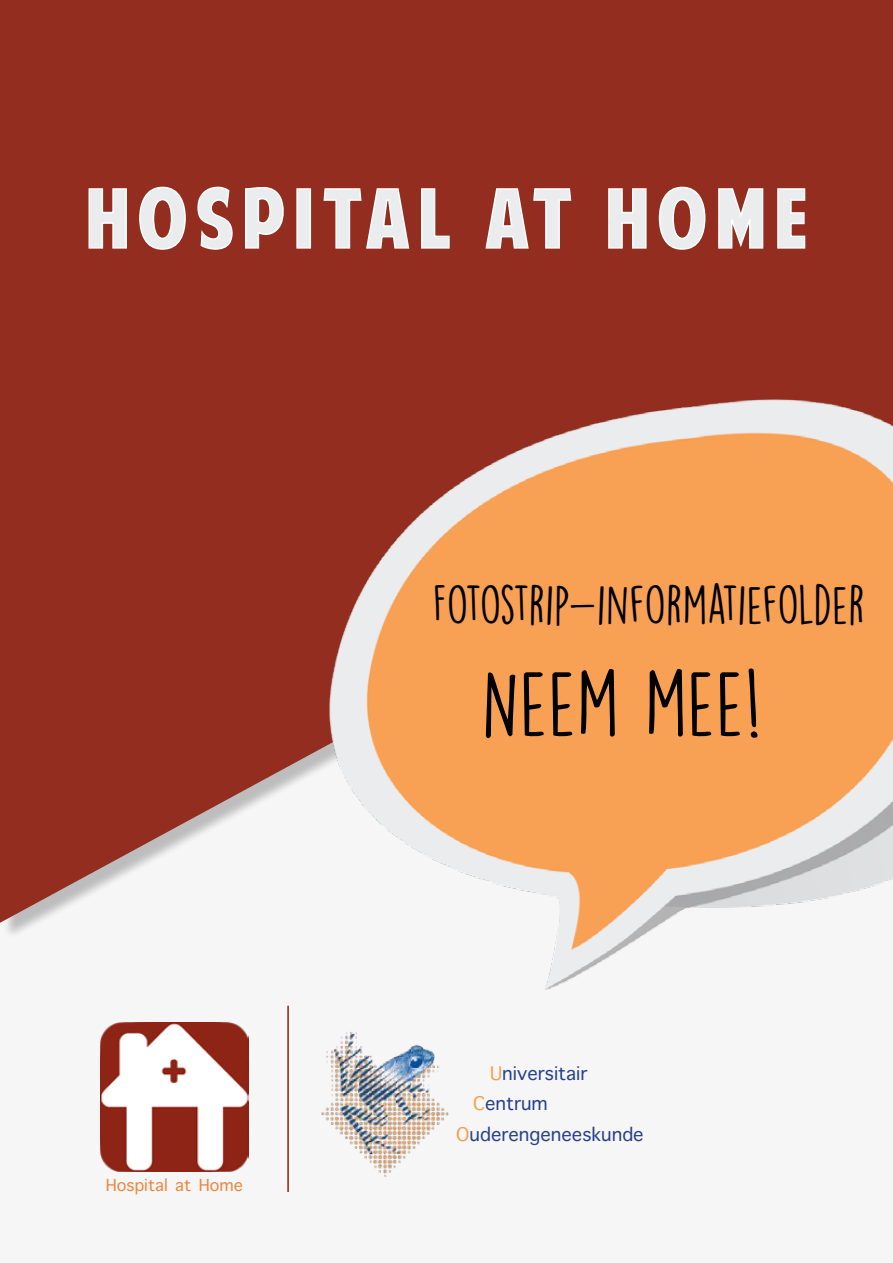
<style>
.page{position:relative;width:893px;height:1263px;background:#fff}
.page>*{position:absolute;margin:0;border:0;box-sizing:border-box;transform-origin:0 0}
.t1{font:85.5px "DK Lemon Yellow Sun";color:#000}
.t2{font:81px "American Purpose";letter-spacing:.11em;color:#ebeced}
.t3{font:49.5px "DK Lemon Yellow Sun";letter-spacing:-.01em;color:#000}
.t4{font:25.5px "Apple Symbols";color:#25408f}
.t5{font:22.5px "Apple Symbols";color:#ef853d}
</style>
<div class="page">
<div style="left:0;top:0;width:893px;height:923px;background:#922d1f"></div>
<img style="left:100px;top:1023px;width:149px;height:148px">
<hr style="left:287px;top:1006px;width:2px;height:186px;background:#8e2416">
<img style="left:321px;top:1031px;width:128px;height:148px">
<svg style="left:88px;top:187px;width:40px;height:62px;background:#a45146"></svg>
<svg style="left:138px;top:186px;width:47px;height:64px;background:#9f483c"></svg>
<svg style="left:197px;top:185px;width:36px;height:65px;background:#a14b40"></svg>
<svg style="left:244px;top:186px;width:42px;height:63px;background:#a0493e"></svg>
<div style="left:296px;top:188px;width:15px;height:61px;border:2px solid #fff"></div>
<svg style="left:323px;top:187px;width:87px;height:62px;background:#9f473b"></svg>
<svg style="left:420px;top:187px;width:30px;height:62px;background:#a14a3e"></svg>
<svg style="left:485px;top:187px;width:87px;height:62px;background:#9f473b"></svg>
<svg style="left:607px;top:187px;width:40px;height:62px;background:#a55146"></svg>
<svg style="left:658px;top:186px;width:47px;height:64px;background:#a0483c"></svg>
<svg style="left:717px;top:187px;width:47px;height:62px;background:#a45145"></svg>
<svg style="left:776px;top:187px;width:30px;height:62px;background:#a55348"></svg>
<img style="left:330px;top:399px;width:563px;height:591px">
<h2 class="t2" style="left:86px;top:187px;width:722px">HOSPITAL AT HOME</h2>
<p class="t3" style="left:433px;top:574px;width:434px">FOTOSTRIP-INFORMATIEFOLDER</p>
<h1 class="t1" style="left:482px;top:651px;width:282px">NEEM MEE!</h1>
<p class="t5" style="left:106px;top:1169px;width:115px">★□▲ ▼ ● ▼ ★□</p>
<p class="t4" style="left:502px;top:1055px;width:65px">■❖ ▲▼</p>
<p class="t4" style="left:495px;top:1086px;width:38px">■▼◆</p>
<p class="t4" style="left:470px;top:1116px;width:154px">◆ ■■▲◆■</p>
</div>
